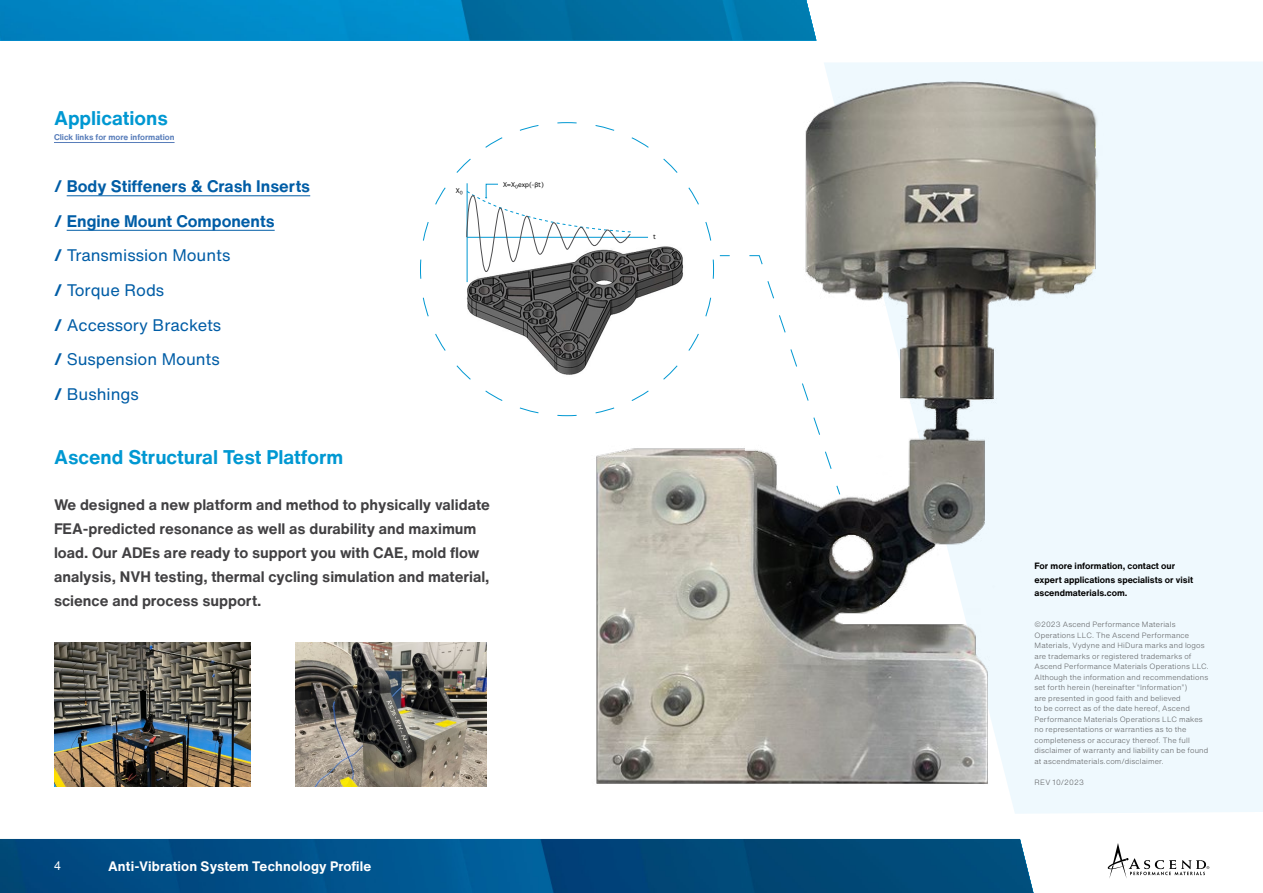
<style>
.page{position:relative;width:1263px;height:893px;background:#fff}
.page>*{position:absolute;margin:0;border:0;box-sizing:border-box;transform-origin:0 0}
.t1{font:700 19.5px "Helvetica Now Text";color:#0098d2}
.t2{font:16.5px/34.5px "Helvetica Now Text";color:#005da6}
.t3{font:700 15px/24px "Helvetica Now Text";color:#414042}
.t4{font:condensed 15px "Helvetica";color:#fff}
.t5{font:700 13.5px "Helvetica Now Text";letter-spacing:.01em;color:#fff}
.t6{font:700 9px/13.5px "Helvetica Now Text";color:#000}
.t7{font:700 8.25px "Helvetica Now Text";color:#587dba}
.t8{font:300 7.5px/10.5px "Helvetica Now Text";letter-spacing:.025em;color:#58595b}
.s1{font-weight:700}
</style>
<div class="page">
<img style="left:0;top:839px;width:1033px;height:54px">
<img style="left:0;top:0;width:816px;height:40px">
<svg style="left:1108px;top:843px;width:101px;height:35px"></svg>
<div style="left:1013px;top:62px;width:250px;height:752px;background:#eff9fe"></div>
<hr style="left:67px;top:196px;width:243px;height:1px;background:#005da6">
<hr style="left:67px;top:230px;width:208px;height:1px;background:#005da6">
<hr style="left:54px;top:142px;width:121px;height:1px;background:#587dba">
<img style="left:295px;top:643px;width:191px;height:143px">
<img style="left:54px;top:643px;width:196px;height:143px">
<img style="left:561px;top:62px;width:567px;height:742px">
<svg style="left:420px;top:122px;width:294px;height:294px"></svg>
<svg style="left:719px;top:255px;width:121px;height:240px"></svg>
<hr style="left:467px;top:183px;width:1px;height:99px;background:#0098d2">
<svg style="left:421px;top:123px;width:290px;height:149px"></svg>
<h1 class="t1" style="left:54px;top:104px;width:115px">Applications</h1>
<p class="t7" style="left:54px;top:131px;width:122px">Click links for more information</p>
<h2 class="t2" style="left:54px;top:169px;width:258px"><span class="s1">/ Body Stiffeners &amp; Crash Inserts / Engine Mount Components<br>/</span> Transmission Mounts<br><span class="s1">/</span> Torque Rods<br><span class="s1">/</span> Accessory Brackets<br><span class="s1">/</span> Suspension Mounts<br><span class="s1">/</span> Bushings</h2>
<h1 class="t1" style="left:54px;top:442px;width:291px">Ascend Structural Test Platform</h1>
<p class="t3" style="left:54px;top:493px;width:437px">We designed a new platform and method to physically validate FEA-predicted resonance as well as durability and maximum load. Our ADEs are ready to support you with CAE, mold flow analysis, NVH testing, thermal cycling simulation and material, science and process support.</p>
<h3 class="t4" style="left:54px;top:858px;width:8px">4</h3>
<h3 class="t5" style="left:108px;top:856px;width:265px">Anti-Vibration System Technology Profile</h3>
<p class="t6" style="left:1034px;top:559px;width:160px">For more information, contact our expert applications specialists or visit ascendmaterials.com.</p>
<p class="t8" style="left:1034px;top:619px;width:176px">©2023 Ascend Performance Materials Operations LLC. The Ascend Performance Materials, Vydyne and HiDura marks and logos are trademarks or registered trademarks of Ascend Performance Materials Operations LLC.<br>Although the information and recommendations set forth herein (hereinafter “Information”)<br>are presented in good faith and believed<br>to be correct as of the date hereof, Ascend Performance Materials Operations LLC makes no representations or warranties as to the completeness or accuracy thereof. The full disclaimer of warranty and liability can be found at ascendmaterials.com/disclaimer.</p>
<p class="t8" style="left:1034px;top:777px;width:51px">REV 10/2023</p>
</div>
